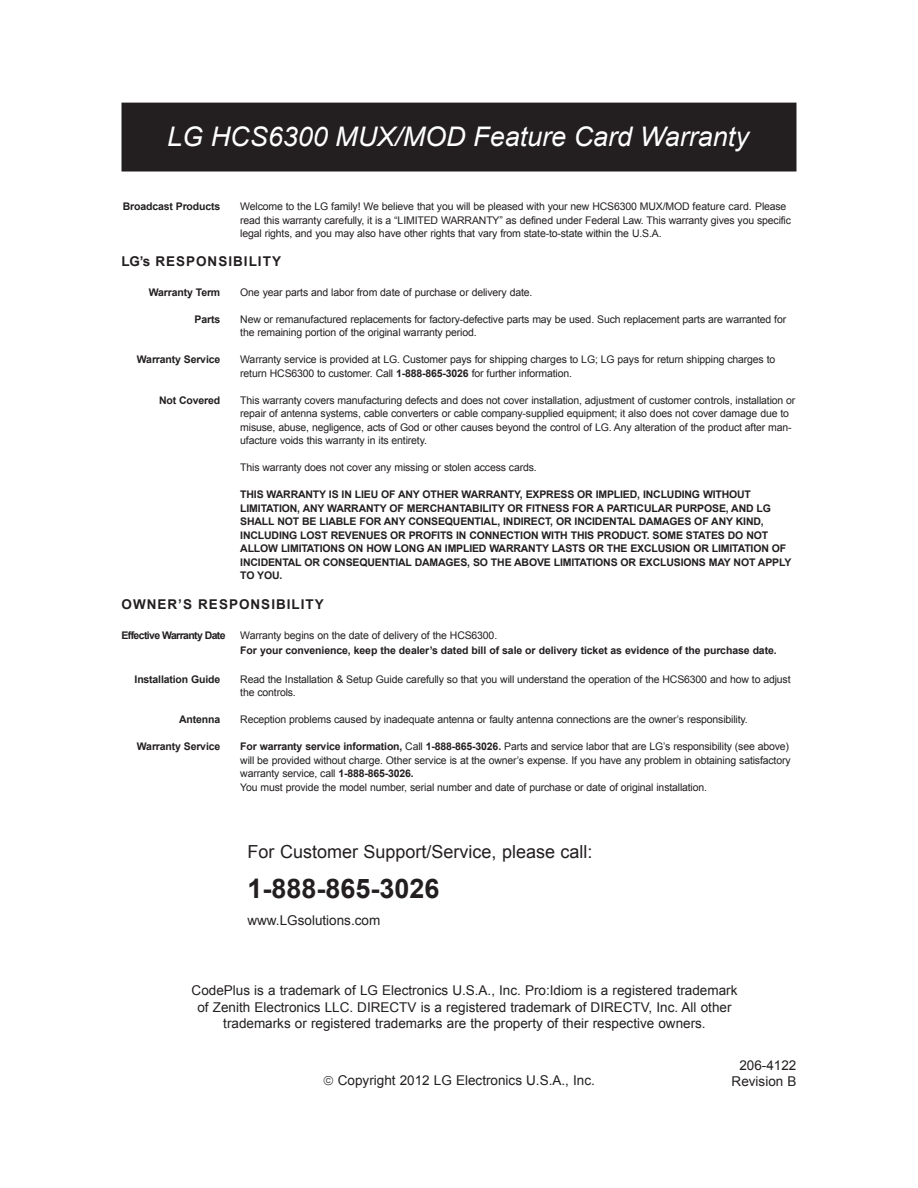
<style>
.page{position:relative;width:918px;height:1188px;background:#fff}
.page>*{position:absolute;margin:0;border:0;box-sizing:border-box;transform-origin:0 0}
.t1{font:italic 27px "Arial";color:#fff}
.t2{font:700 27px "Arial";color:#231f20}
.t3{font:18px "Arial";color:#231f20}
.t4{font:13.5px/16.2px "Arial";color:#231f20;text-align:center}
.t5{font:700 13.5px "Arial";letter-spacing:.075em;color:#231f20}
.t6{font:10.5px/13.5px "Arial";letter-spacing:-.015em;color:#231f20}
.t7{font:700 10.5px/13.5px "Arial";letter-spacing:-.015em;color:#231f20}
.t8{font:700 10.5px "Arial";letter-spacing:-.06em;color:#231f20}
.s1{font-weight:700}
.s2{font-weight:400}
</style>
<div class="page">
<div style="left:122px;top:103px;width:674px;height:68px;background:#231f20"></div>
<div style="left:122px;top:103px;width:674px;height:69px;border:2px solid #231f20"></div>
<p class="t1" style="left:167px;top:119px;width:583px">LG HCS6300 MUX/MOD Feature Card Warranty</p>
<p class="t7" style="left:123px;top:200px;width:99px">Broadcast Products</p>
<p class="t6" style="left:240px;top:200px;width:552px">Welcome to the LG family! We believe that you will be pleased with your new HCS6300 MUX/MOD feature card. Please read this warranty carefully, it is a “LIMITED WARRANTY” as defined under Federal Law. This warranty gives you specific legal rights, and you may also have other rights that vary from state-to-state within the U.S.A.</p>
<p class="t5" style="left:122px;top:252px;width:161px">LG’s RESPONSIBILITY</p>
<p class="t7" style="left:149px;top:286px;width:73px">Warranty Term</p>
<p class="t6" style="left:240px;top:286px;width:294px">One year parts and labor from date of purchase or delivery date.</p>
<p class="t7" style="left:195px;top:313px;width:27px">Parts</p>
<p class="t6" style="left:240px;top:313px;width:547px">New or remanufactured replacements for factory-defective parts may be used. Such replacement parts are warranted for the remaining portion of the original warranty period.</p>
<p class="t7" style="left:137px;top:353px;width:85px">Warranty Service</p>
<p class="t6" style="left:240px;top:353px;width:537px">Warranty service is provided at LG. Customer pays for shipping charges to LG; LG pays for return shipping charges to return HCS6300 to customer. Call <span class="s1">1-888-865-3026</span> for further information.</p>
<p class="t7" style="left:159px;top:394px;width:63px">Not Covered</p>
<p class="t6" style="left:240px;top:394px;width:557px">This warranty covers manufacturing defects and does not cover installation, adjustment of customer controls, installation or repair of antenna systems, cable converters or cable company-supplied equipment; it also does not cover damage due to misuse, abuse, negligence, acts of God or other causes beyond the control of LG. Any alteration of the product after man&shy;ufacture voids this warranty in its entirety.</p>
<p class="t6" style="left:240px;top:461px;width:298px">This warranty does not cover any missing or stolen access cards.</p>
<p class="t7" style="left:240px;top:488px;width:553px">THIS WARRANTY IS IN LIEU OF ANY OTHER WARRANTY, EXPRESS OR IMPLIED, INCLUDING WITHOUT LIMITATION, ANY WARRANTY OF MERCHANTABILITY OR FITNESS FOR A PARTICULAR PURPOSE, AND LG SHALL NOT BE LIABLE FOR ANY CONSEQUENTIAL, INDIRECT, OR INCIDENTAL DAMAGES OF ANY KIND, INCLUDING LOST REVENUES OR PROFITS IN CONNECTION WITH THIS PRODUCT. SOME STATES DO NOT ALLOW LIMITATIONS ON HOW LONG AN IMPLIED WARRANTY LASTS OR THE EXCLUSION OR LIMITATION OF INCIDENTAL OR CONSEQUENTIAL DAMAGES, SO THE ABOVE LIMITATIONS OR EXCLUSIONS MAY NOT APPLY TO YOU.</p>
<p class="t5" style="left:122px;top:596px;width:204px">OWNER’S RESPONSIBILITY</p>
<p class="t8" style="left:122px;top:629px;width:106px">Effective Warranty Date</p>
<p class="t7" style="left:240px;top:629px;width:538px;line-height:15px"><span class="s2">Warranty begins on the date of delivery of the HCS6300.<br></span>For your convenience, keep the dealer’s dated bill of sale or delivery ticket as evidence of the purchase date.</p>
<p class="t7" style="left:135px;top:673px;width:87px">Installation Guide</p>
<p class="t6" style="left:240px;top:673px;width:552px">Read the Installation &amp; Setup Guide carefully so that you will understand the operation of the HCS6300 and how to adjust the controls.</p>
<p class="t7" style="left:179px;top:713px;width:43px">Antenna</p>
<p class="t6" style="left:240px;top:713px;width:509px">Reception problems caused by inadequate antenna or faulty antenna connections are the owner’s responsibility.</p>
<p class="t7" style="left:137px;top:740px;width:85px">Warranty Service</p>
<p class="t6" style="left:240px;top:740px;width:552px"><span class="s1">For warranty service information,</span> Call <span class="s1">1-888-865-3026.</span> Parts and service labor that are LG’s responsibility (see above) will be provided without charge. Other service is at the owner’s expense. If you have any problem in obtaining satisfactory warranty service, call <span class="s1">1-888-865-3026.<br></span>You must provide the model number, serial number and date of purchase or date of original installation.</p>
<p class="t3" style="left:247px;top:840px;width:347px">For Customer Support/Service, please call:</p>
<p class="t2" style="left:248px;top:871px;width:194px">1-888-865-3026</p>
<p class="t4" style="left:247px;top:913px;width:134px">www.LGsolutions.com</p>
<p class="t4" style="left:192px;top:983px;width:547px">CodePlus is a trademark of LG Electronics U.S.A., Inc. Pro:Idiom is a registered trademark of Zenith Electronics LLC. DIRECTV is a registered trademark of DIRECTV, Inc. All other trademarks or registered trademarks are the property of their respective owners.</p>
<p class="t4" style="left:338px;top:1072px;width:258px">Copyright 2012 LG Electronics U.S.A., Inc.</p>
<p class="t4" style="left:739px;top:1057px;width:59px">206-4122</p>
<p class="t4" style="left:732px;top:1073px;width:66px">Revision B</p>
</div>
